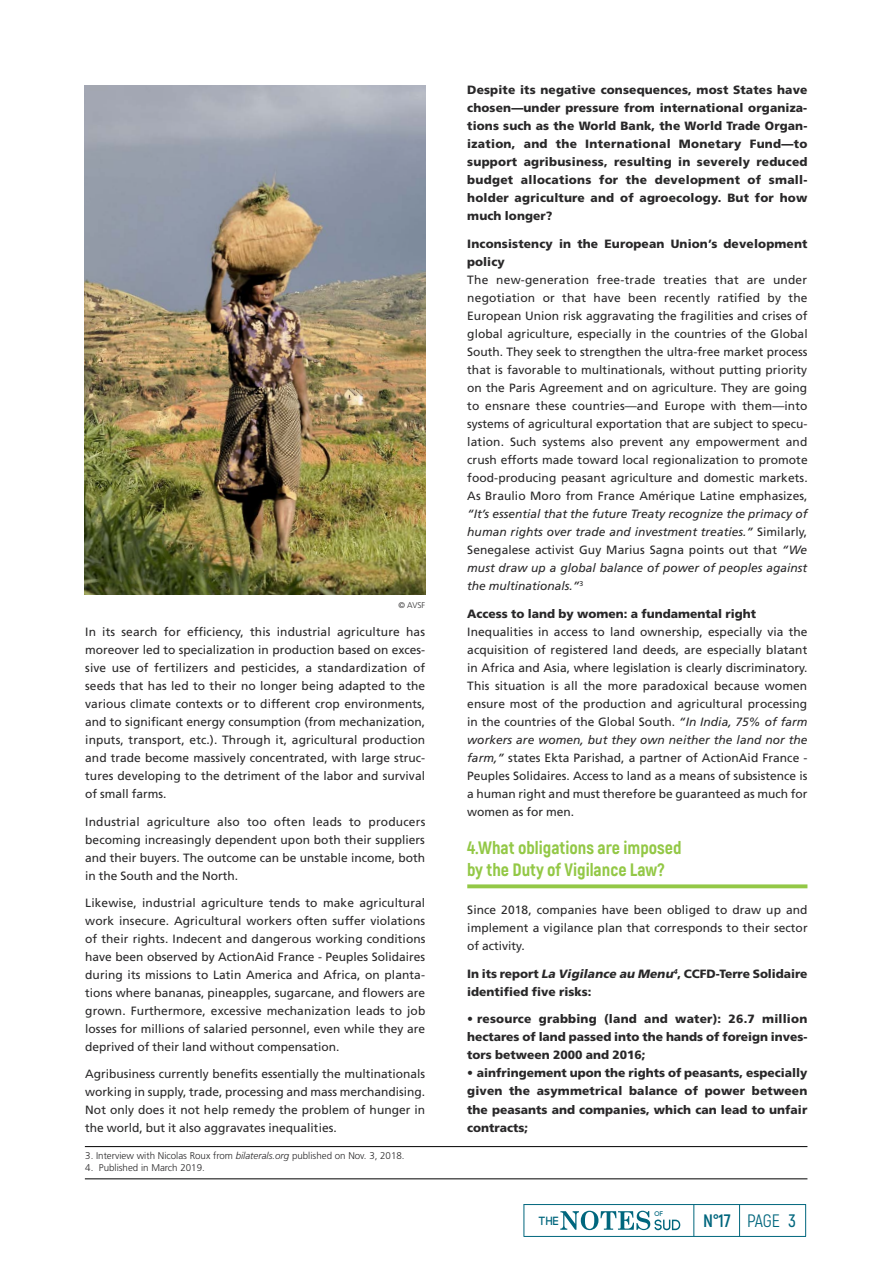
<style>
.page{position:relative;width:893px;height:1263px;background:#fff}
.page>*{position:absolute;margin:0;border:0;box-sizing:border-box;transform-origin:0 0}
.t1{font:800 18px/21.6px "Akrobat";color:#93c846}
.t2{font:700 18px "Akrobat";color:#00667d}
.t3{font:12px/18px "Frutiger LT Std";color:#292829;text-align:justify}
.t4{font:900 12px/18px "Frutiger LT Std";color:#292829;text-align:justify}
.t5{font:italic 12px/18px "Frutiger LT Std";letter-spacing:.005em;color:#292829;text-align:justify}
.t6{font:11.85px "Code Pro Demo";color:#00667d}
.t7{font:300 9.75px "Frutiger";color:#292829}
.t8{font:300 8.25px "Frutiger";color:#292829}
.t9{font:6.75px "Code Pro Demo";color:#00667d}
.s1{font-style:italic}
.s2{font-style:normal}
.s3{font-weight:400}
.s4{font-weight:600}
</style>
<div class="page">
<hr style="left:524px;top:1204px;width:282px;height:1px;background:#00667d">
<hr style="left:739px;top:1204px;width:1px;height:32px;background:#00667d">
<hr style="left:524px;top:1204px;width:1px;height:32px;background:#00667d">
<hr style="left:693px;top:1204px;width:1px;height:32px;background:#00667d">
<hr style="left:524px;top:1236px;width:282px;height:1px;background:#00667d">
<hr style="left:805px;top:1204px;width:1px;height:32px;background:#00667d">
<svg style="left:560px;top:1211px;width:120px;height:19px"></svg>
<svg style="left:467px;top:884px;width:340px;height:4px"></svg>
<hr style="left:85px;top:1178px;width:722px;height:1px;background:#000">
<hr style="left:85px;top:1146px;width:722px;height:1px;background:#000">
<img style="left:85px;top:85px;width:340px;height:510px">
<p class="t8" style="left:398px;top:600px;width:28px">© AVSF</p>
<p class="t3" style="left:85px;top:623px;width:341px">In its search for efficiency, this industrial agriculture has moreover led to specialization in production based on exces&shy;sive use of fertilizers and pesticides, a standardization of seeds that has led to their no longer being adapted to the various climate contexts or to different crop environments, and to significant energy consumption (from mechanization, inputs, transport, etc.). Through it, agricultural production and trade become massively concentrated, with large struc&shy;tures developing to the detriment of the labor and survival of small farms.</p>
<p class="t3" style="left:85px;top:812px;width:342px">Industrial agriculture also too often leads to producers becoming increasingly dependent upon both their suppliers and their buyers. The outcome can be unstable income, both in the South and the North.</p>
<p class="t3" style="left:85px;top:894px;width:342px">Likewise, industrial agriculture tends to make agricultural work insecure. Agricultural workers often suffer violations of their rights. Indecent and dangerous working conditions have been observed by ActionAid France - Peuples Solidaires during its missions to Latin America and Africa, on planta&shy;tions where bananas, pineapples, sugarcane, and flowers are grown. Furthermore, excessive mechanization leads to job losses for millions of salaried personnel, even while they are deprived of their land without compensation.</p>
<p class="t3" style="left:85px;top:1065px;width:342px">Agribusiness currently benefits essentially the multinationals working in supply, trade, processing and mass merchandising.<br>Not only does it not help remedy the problem of hunger in the world, but it also aggravates inequalities.</p>
<p class="t7" style="left:85px;top:1150px;width:321px">3. Interview with Nicolas Roux from <span class="s1">bilaterals.org</span> published on Nov. 3, 2018.</p>
<p class="t7" style="left:85px;top:1162px;width:121px">4. Published in March 2019.</p>
<p class="t4" style="left:467px;top:81px;width:342px">Despite its negative consequences, most States have chosen—under pressure from international organiza&shy;tions such as the World Bank, the World Trade Organ&shy;ization, and the International Monetary Fund—to support agribusiness, resulting in severely reduced budget allocations for the development of small&shy;holder agriculture and of agroecology. But for how much longer?</p>
<p class="t4" style="left:467px;top:235px;width:342px">Inconsistency in the European Union’s development policy</p>
<p class="t3" style="left:467px;top:271px;width:342px">The new-generation free-trade treaties that are under negotiation or that have been recently ratified by the European Union risk aggravating the fragilities and crises of global agriculture, especially in the countries of the Global South. They seek to strengthen the ultra-free market process that is favorable to multinationals, without putting priority on the Paris Agreement and on agriculture. They are going to ensnare these countries—and Europe with them—into systems of agricultural exportation that are subject to specu&shy;lation. Such systems also prevent any empowerment and crush efforts made toward local regionalization to promote food-producing peasant agriculture and domestic markets.<br>As Braulio Moro from France Amérique Latine emphasizes,</p>
<p class="t5" style="left:467px;top:505px;width:342px">“It’s essential that the future Treaty recognize the primacy of human rights over trade and investment treaties.” <span class="s2">Similarly, Senegalese activist Guy Marius Sagna points out that</span> “We must draw up a global balance of power of peoples against the multinationals.”<sup>3</sup></p>
<p class="t4" style="left:467px;top:604px;width:290px">Access to land by women: a fundamental right</p>
<p class="t3" style="left:467px;top:622px;width:342px">Inequalities in access to land ownership, especially via the acquisition of registered land deeds, are especially blatant in Africa and Asia, where legislation is clearly discriminatory.<br>This situation is all the more paradoxical because women ensure most of the production and agricultural processing in the countries of the Global South. <span class="s1">“In India, 75% of farm workers are women, but they own neither the land nor the farm,”</span> states Ekta Parishad, a partner of ActionAid France - Peuples Solidaires. Access to land as a means of subsistence is a human right and must therefore be guaranteed as much for women as for men.</p>
<h1 class="t1" style="left:467px;top:837px;width:216px">4.What obligations are imposed by the Duty of Vigilance Law?</h1>
<p class="t3" style="left:467px;top:901px;width:342px">Since 2018, companies have been obliged to draw up and implement a vigilance plan that corresponds to their sector of activity.</p>
<p class="t4" style="left:467px;top:965px;width:342px">In its report <span class="s1">La Vigilance au Menu</span><sup>4</sup>, CCFD-Terre Solidaire identified five risks:</p>
<p class="t4" style="left:467px;top:1010px;width:342px">• resource grabbing (land and water): 26.7 million hectares of land passed into the hands of foreign inves&shy;tors between 2000 and 2016;</p>
<p class="t4" style="left:467px;top:1064px;width:342px">• ainfringement upon the rights of peasants, especially given the asymmetrical balance of power between the peasants and companies, which can lead to unfair contracts;</p>
<p class="t9" style="left:654px;top:1210px;width:10px">OF</p>
<p class="t6" style="left:539px;top:1214px;width:22px">THE</p>
<h1 class="t2" style="left:703px;top:1210px;width:94px">N°17 <span class="s3">PAGE</span> <span class="s4">3</span></h1>
</div>
